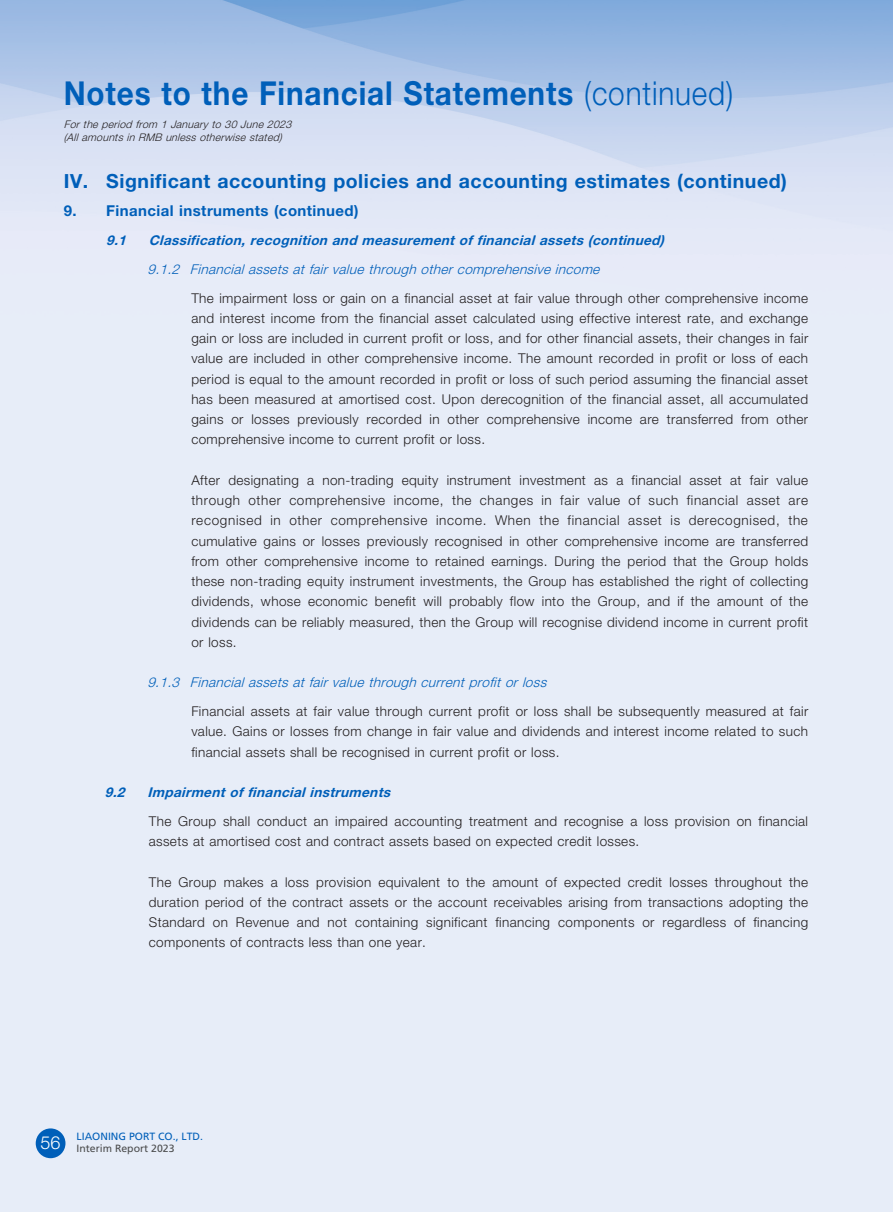
<style>
.page{position:relative;width:893px;height:1212px;background:#e7edf8}
.page>*{position:absolute;margin:0;border:0;box-sizing:border-box;transform-origin:0 0}
.t1{font:700 33px "Helvetica Neue LT Std";letter-spacing:.03em;color:#005fb9;scale:.9 1}
.t2{font:700 19.5px "Helvetica Neue LT Std";letter-spacing:.03em;color:#005fb9}
.t3{font:300 18px "Helvetica Neue LT Std";color:#fff}
.t4{font:700 15px "Helvetica Neue LT Std";letter-spacing:.03em;color:#005fb9}
.t5{font:300 13.5px/20.2px "Helvetica Neue LT Std";letter-spacing:.03em;color:#231f20;text-align:justify}
.t6{font:italic 300 13.5px "Helvetica Neue LT Std";color:#005fb9}
.t7{font:italic 700 13.5px "Helvetica Neue LT Std";color:#005fb9}
.t8{font:italic 300 10.5px/13.5px "Helvetica Neue LT Std";color:#231f20}
.t9{font:10.5px "Frutiger LT Std";color:#005fb9}
.t10{font:10.5px "Frutiger LT Std";color:#4b4c4d}
.s1{font-weight:300}
</style>
<div class="page">
<div style="left:36px;top:1128px;width:29px;height:30px;background:#005fb9;border-radius:50%"></div>
<h1 class="t1" style="left:64px;top:73px;width:745px">Notes to the Financial Statements <span class="s1">(continued)</span></h1>
<p class="t8" style="left:64px;top:117px;width:232px">Forthe period from 1 January to 30 June 2023 (Allamountsin RMB unlessotherwise stated)</p>
<h2 class="t2" style="left:64px;top:168px;width:725px">IV. Significant accounting policies and accounting estimates (continued)</h2>
<p class="t4" style="left:64px;top:202px;width:296px">9. Financial instruments (continued)</p>
<p class="t7" style="left:106px;top:232px;width:25px">9.1</p>
<p class="t7" style="left:149px;top:232px;width:516px">Classification,recognition and measurementoffinancialassets (continued)</p>
<p class="t6" style="left:147px;top:261px;width:458px">9.1.2 Financialassetsatfairvalue through othercomprehensive income</p>
<p class="t5" style="left:191px;top:287px;width:618px">The impairment loss or gain on a financial asset at fair value through other comprehensive income and interest income from the financial asset calculated using effective interest rate, and exchange gain or loss are included in current profit or loss, and for other financial assets, their changes in fair value are included in other comprehensive income. The amount recorded in profit or loss of each period is equal to the amount recorded in profit or loss of such period assuming the financial asset has been measured at amortised cost. Upon derecognition of the financial asset, all accumulated gains or losses previously recorded in other comprehensive income are transferred from other comprehensive income to current profit or loss.</p>
<p class="t5" style="left:191px;top:470px;width:618px">After designating a non-trading equity instrument investment as a financial asset at fair value through other comprehensive income, the changes in fair value of such financial asset are recognised in other comprehensive income. When the financial asset is derecognised, the cumulative gains or losses previously recognised in other comprehensive income are transferred from other comprehensive income to retained earnings. During the period that the Group holds these non-trading equity instrument investments, the Group has established the right of collecting dividends, whose economic benefit will probably flow into the Group, and if the amount of the dividends can be reliably measured, then the Group will recognise dividend income in current profit or loss.</p>
<p class="t6" style="left:147px;top:674px;width:404px">9.1.3 Financialassetsatfairvalue through currentprofitorloss</p>
<p class="t5" style="left:191px;top:701px;width:618px">Financial assets at fair value through current profit or loss shall be subsequently measured at fair value. Gains or losses from change in fair value and dividends and interest income related to such financial assets shall be recognised in current profit or loss.</p>
<p class="t7" style="left:105px;top:784px;width:25px">9.2</p>
<p class="t7" style="left:147px;top:784px;width:248px">Impairmentoffinancialinstruments</p>
<p class="t5" style="left:149px;top:811px;width:661px">The Group shall conduct an impaired accounting treatment and recognise a loss provision on financial assets at amortised cost and contract assets based on expected credit losses.</p>
<p class="t5" style="left:149px;top:871px;width:661px">The Group makes a loss provision equivalent to the amount of expected credit losses throughout the duration period of the contract assets or the account receivables arising from transactions adopting the Standard on Revenue and not containing significant financing components or regardless of financing components of contracts less than one year.</p>
<h3 class="t3" style="left:41px;top:1132px;width:22px">56</h3>
<p class="t9" style="left:77px;top:1130px;width:128px">LIAONING PORT CO., LTD.</p>
<p class="t10" style="left:77px;top:1142px;width:100px">Interim Report 2023</p>
</div>
